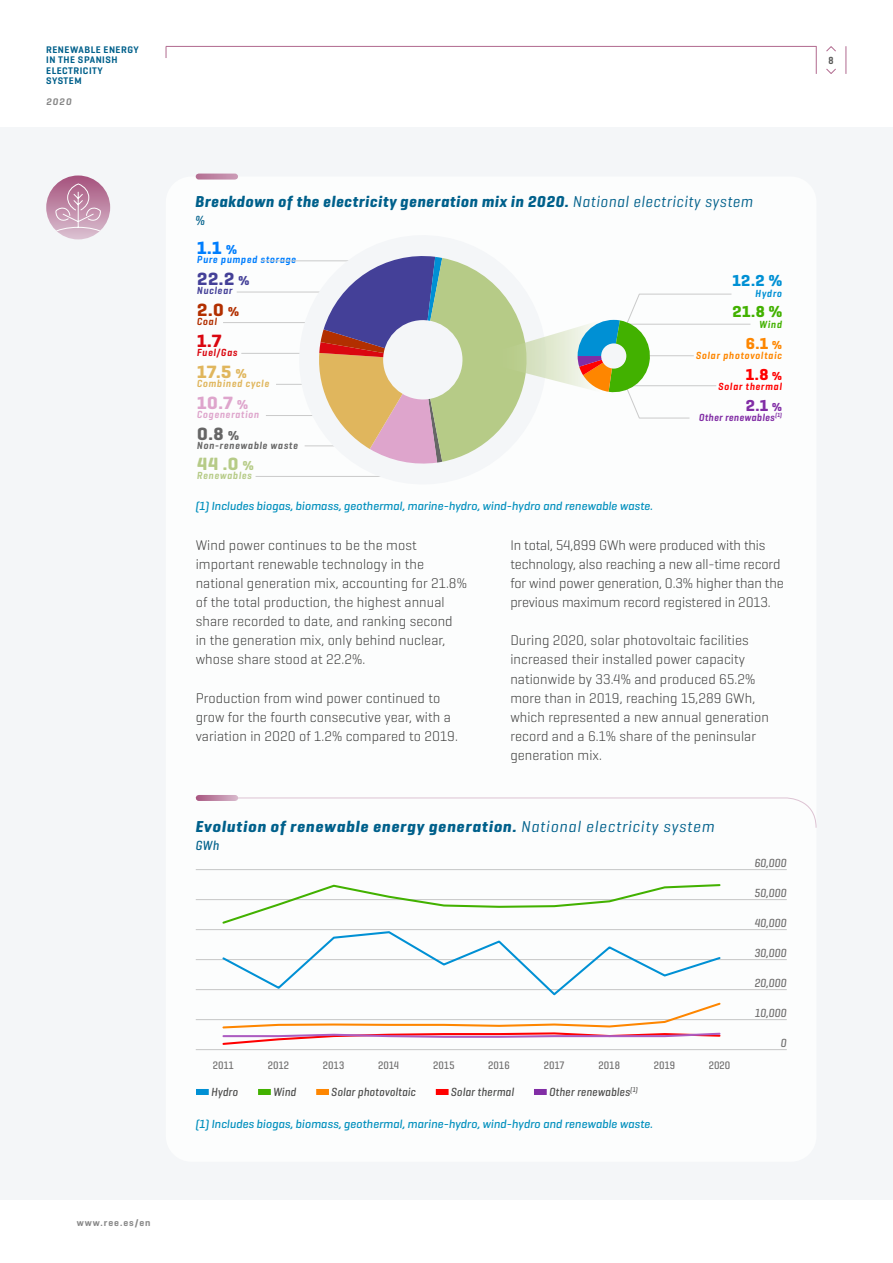
<style>
.page{position:relative;width:893px;height:1263px;background:#fff}
.page>*{position:absolute;margin:0;border:0;box-sizing:border-box;transform-origin:0 0}
.t1{font:700 18.15px "Geogrotesque";color:#444098}
.t2{font:700 18.15px "Geogrotesque";color:#e0b65d}
.t3{font:700 18.15px "Geogrotesque";color:#dea5cc}
.t4{font:700 18.15px "Geogrotesque";color:#b6cb87}
.t5{font:700 18.15px "Geogrotesque";color:#007efe}
.t6{font:700 18.15px "Geogrotesque";color:#b22f00}
.t7{font:700 18.15px "Geogrotesque";color:#666}
.t8{font:700 18.15px "Geogrotesque";color:#da0710}
.t9{font:italic 700 16.2px "Geogrotesque Cond";letter-spacing:.04em;color:#00608b;scale:1.05 1}
.t10{font:italic 700 16.2px "Geogrotesque Cond";letter-spacing:.04em;color:#00608b;scale:1.1 1}
.t11{font:700 16.2px "Geogrotesque";color:#0090d4}
.t12{font:700 16.2px "Geogrotesque";color:#42b100}
.t13{font:700 16.2px "Geogrotesque";color:#fe8600}
.t14{font:700 16.2px "Geogrotesque";color:#f00}
.t15{font:700 16.2px "Geogrotesque";color:#812da5}
.t16{font:300 14.25px/19px "Geogrotesque";letter-spacing:.005em;color:#3c3c3b}
.t17{font:italic 500 13.5px "Geogrotesque Cond";color:#00608b}
.t18{font:italic 500 12px "Geogrotesque";color:#008fbd}
.t19{font:italic 500 12px "Geogrotesque Cond";letter-spacing:.02em;color:#4a4a49}
.t20{font:italic 500 12px "Geogrotesque Cond";color:#706f6f}
.t21{font:500 11.1px "Geogrotesque Cond";letter-spacing:.01em;color:#706f6f}
.t22{font:italic 600 10.5px "Geogrotesque Cond";letter-spacing:.075em;color:#666}
.t23{font:italic 600 10.5px "Geogrotesque Cond";letter-spacing:.04em;color:#812da5}
.t24{font:italic 600 10.5px "Geogrotesque Cond";letter-spacing:.075em;color:#007efe}
.t25{font:italic 600 10.5px "Geogrotesque Cond";letter-spacing:.075em;color:#fe8600}
.t26{font:italic 600 10.5px "Geogrotesque Cond";letter-spacing:.075em;color:#e0b65d}
.t27{font:italic 600 10.5px "Geogrotesque Cond";letter-spacing:.075em;color:#dea5cc}
.t28{font:italic 600 10.5px "Geogrotesque Cond";letter-spacing:.075em;color:#f00}
.t29{font:italic 600 10.5px "Geogrotesque Cond";letter-spacing:.075em;color:#b6cb87}
.t30{font:italic 600 10.5px "Geogrotesque Cond";letter-spacing:.075em;color:#da0710}
.t31{font:italic 600 10.5px "Geogrotesque Cond";letter-spacing:.075em;color:#444098}
.t32{font:italic 600 10.5px "Geogrotesque Cond";letter-spacing:.075em;color:#0090d4}
.t33{font:italic 600 10.5px "Geogrotesque Cond";color:#b22f00}
.t34{font:italic 600 10.5px "Geogrotesque Cond";color:#42b100}
.t35{font:600 10.5px "Geogrotesque Cond";color:#575756}
.t36{font:600 9.75px/10.5px "Geogrotesque";letter-spacing:.05em;color:#00608b}
.t37{font:600 9.75px "Geogrotesque";letter-spacing:.1em;color:#878787}
.t38{font:italic 600 9.75px "Geogrotesque";color:#878787}
.s1{font-weight:400}
.s2{font-size:13.2px}
.s3{font-size:11.85px}
</style>
<div class="page">
<div style="left:0;top:128px;width:893px;height:1072px;background:#f4f6f8"></div>
<svg style="left:826px;top:68px;width:10px;height:6px"></svg>
<svg style="left:826px;top:46px;width:10px;height:6px"></svg>
<svg style="left:846px;top:46px;width:1px;height:28px"></svg>
<svg style="left:816px;top:46px;width:1px;height:28px"></svg>
<hr style="left:166px;top:46px;width:650px;height:1px;background:#b16a8f">
<svg style="left:46px;top:175px;width:64px;height:64px"></svg>
<svg style="left:51px;top:183px;width:55px;height:51px;background:#c99bb4"></svg>
<div style="left:166px;top:177px;width:650px;height:985px;background:#fcfdfd;border-radius:26px"></div>
<svg style="left:199px;top:174px;width:36px;height:6px"></svg>
<svg style="left:235px;top:797px;width:582px;height:31px"></svg>
<svg style="left:199px;top:795px;width:36px;height:6px"></svg>
<hr style="left:196px;top:869px;width:591px;height:1px;background:#c6c6c6">
<hr style="left:196px;top:899px;width:591px;height:1px;background:#c6c6c6">
<hr style="left:196px;top:929px;width:591px;height:1px;background:#c6c6c6">
<hr style="left:196px;top:959px;width:591px;height:1px;background:#c6c6c6">
<hr style="left:196px;top:989px;width:591px;height:1px;background:#c6c6c6">
<hr style="left:196px;top:1019px;width:591px;height:1px;background:#c6c6c6">
<hr style="left:196px;top:1049px;width:591px;height:1px;background:#c6c6c6">
<hr style="left:237px;top:292px;width:162px;height:1px;background:#cacaca">
<hr style="left:223px;top:322px;width:164px;height:1px;background:#cacaca">
<hr style="left:241px;top:353px;width:154px;height:1px;background:#cacaca">
<hr style="left:276px;top:384px;width:147px;height:1px;background:#cacaca">
<hr style="left:266px;top:415px;width:147px;height:1px;background:#cacaca">
<hr style="left:256px;top:476px;width:147px;height:1px;background:#cacaca">
<hr style="left:261px;top:261px;width:138px;height:1px;background:#cacaca">
<div style="left:196px;top:1089px;width:13px;height:6px;background:#0090d4"></div>
<div style="left:258px;top:1089px;width:13px;height:6px;background:#42b100"></div>
<div style="left:316px;top:1089px;width:13px;height:6px;background:#fe8600"></div>
<div style="left:436px;top:1089px;width:13px;height:6px;background:#f00"></div>
<div style="left:534px;top:1089px;width:13px;height:6px;background:#812da5"></div>
<svg style="left:222px;top:884px;width:499px;height:161px"></svg>
<hr style="left:604px;top:324px;width:146px;height:1px;background:#cacaca">
<svg style="left:317px;top:256px;width:415px;height:208px"></svg>
<div style="left:601px;top:343px;width:25px;height:26px;background:#f4f6f8;border-radius:50%"></div>
<p class="t36" style="left:46px;top:44px;width:94px">RENEWABLE ENERGY<br>IN THE SPANISH<br>ELECTRICITY<br>SYSTEM</p>
<p class="t35" style="left:828px;top:53px;width:7px">8</p>
<p class="t38" style="left:47px;top:95px;width:27px">2020</p>
<p class="t9" style="left:195px;top:191px;width:533px">Breakdown of the electricity generation mix in 2020. <span class="s1">National electricity system</span></p>
<p class="t17" style="left:195px;top:212px;width:11px">%</p>
<p class="t5" style="left:197px;top:237px;width:41px">1.1 <span class="s2">%</span></p>
<p class="t24" style="left:197px;top:253px;width:100px">Pure pumped storage</p>
<p class="t1" style="left:197px;top:268px;width:54px">22.2 <span class="s2">%</span></p>
<p class="t31" style="left:197px;top:284px;width:37px">Nuclear</p>
<p class="t6" style="left:197px;top:299px;width:43px">2.0 <span class="s2">%</span></p>
<p class="t33" style="left:197px;top:315px;width:21px">Coal</p>
<p class="t8" style="left:197px;top:329px;width:26px">1.7</p>
<p class="t30" style="left:197px;top:346px;width:42px">Fuel/Gas</p>
<p class="t2" style="left:197px;top:360px;width:51px">17.5 <span class="s2">%</span></p>
<p class="t26" style="left:197px;top:377px;width:74px">Combined cycle</p>
<p class="t3" style="left:197px;top:391px;width:52px">10.7 <span class="s2">%</span></p>
<p class="t27" style="left:197px;top:408px;width:64px">Cogeneration</p>
<p class="t7" style="left:197px;top:422px;width:43px">0.8 <span class="s2">%</span></p>
<p class="t22" style="left:197px;top:438px;width:102px">Non-renewable waste</p>
<p class="t4" style="left:197px;top:453px;width:58px">44 .0 <span class="s2">%</span></p>
<p class="t29" style="left:197px;top:469px;width:56px">Renewables</p>
<p class="t18" style="left:196px;top:498px;width:459px">(1) Includes biogas, biomass, geothermal, marine-hydro, wind-hydro and renewable waste.</p>
<p class="t11" style="left:732px;top:271px;width:51px">12.2 %</p>
<p class="t32" style="left:755px;top:286px;width:28px">Hydro</p>
<p class="t12" style="left:732px;top:302px;width:51px">21.8 %</p>
<p class="t34" style="left:760px;top:317px;width:24px">Wind</p>
<p class="t13" style="left:746px;top:333px;width:38px">6.1 <span class="s3">%</span></p>
<p class="t25" style="left:696px;top:349px;width:87px">Solar photovoltaic</p>
<p class="t14" style="left:746px;top:364px;width:38px">1.8 <span class="s3">%</span></p>
<p class="t28" style="left:719px;top:380px;width:65px">Solar thermal</p>
<p class="t15" style="left:746px;top:395px;width:38px">2.1 <span class="s3">%</span></p>
<p class="t23" style="left:699px;top:411px;width:84px">Other renewables<sup>(1)</sup></p>
<p class="t16" style="left:196px;top:535px;width:273px">Wind power continues to be the most important renewable technology in the national generation mix, accounting for 21.8% of the total production, the highest annual share recorded to date, and ranking second<br>in the generation mix, only behind nuclear, whose share stood at 22.2%.</p>
<p class="t16" style="left:196px;top:688px;width:264px">Production from wind power continued to grow for the fourth consecutive year, with a variation in 2020 of 1.2% compared to 2019.</p>
<p class="t16" style="left:510px;top:535px;width:275px">In total, 54,899 GWh were produced with this technology, also reaching a new all-time record for wind power generation, 0.3% higher than the previous maximum record registered in 2013.</p>
<p class="t16" style="left:510px;top:630px;width:260px">During 2020, solar photovoltaic facilities increased their installed power capacity nationwide by 33.4% and produced 65.2% more than in 2019, reaching 15,289 GWh, which represented a new annual generation record and a 6.1% share of the peninsular generation mix.</p>
<p class="t37" style="left:77px;top:1216px;width:75px">www.ree.es/en</p>
<p class="t10" style="left:196px;top:816px;width:473px">Evolution of renewable energy generation. <span class="s1">National electricity system</span></p>
<p class="t17" style="left:196px;top:837px;width:25px">GWh</p>
<p class="t21" style="left:213px;top:1058px;width:23px">2011</p>
<p class="t21" style="left:268px;top:1058px;width:23px">2012</p>
<p class="t21" style="left:323px;top:1058px;width:23px">2013</p>
<p class="t21" style="left:378px;top:1058px;width:22px">2014</p>
<p class="t21" style="left:433px;top:1058px;width:23px">2015</p>
<p class="t21" style="left:488px;top:1058px;width:23px">2016</p>
<p class="t21" style="left:544px;top:1058px;width:22px">2017</p>
<p class="t21" style="left:599px;top:1058px;width:23px">2018</p>
<p class="t21" style="left:654px;top:1058px;width:23px">2019</p>
<p class="t21" style="left:709px;top:1058px;width:23px">2020</p>
<p class="t19" style="left:211px;top:1084px;width:28px">Hydro</p>
<p class="t19" style="left:273px;top:1084px;width:25px">Wind</p>
<p class="t19" style="left:332px;top:1084px;width:86px">Solar photovoltaic</p>
<p class="t19" style="left:451px;top:1084px;width:64px">Solar thermal</p>
<p class="t19" style="left:549px;top:1084px;width:90px">Other renewables<sup>(1)</sup></p>
<p class="t18" style="left:196px;top:1117px;width:459px">(1) Includes biogas, biomass, geothermal, marine-hydro, wind-hydro and renewable waste.</p>
<p class="t20" style="left:755px;top:855px;width:34px">60,000</p>
<p class="t20" style="left:755px;top:885px;width:33px">50,000</p>
<p class="t20" style="left:755px;top:915px;width:33px">40,000</p>
<p class="t20" style="left:755px;top:945px;width:33px">30,000</p>
<p class="t20" style="left:755px;top:975px;width:33px">20,000</p>
<p class="t20" style="left:755px;top:1005px;width:33px">10,000</p>
<p class="t20" style="left:781px;top:1035px;width:7px">0</p>
</div>
